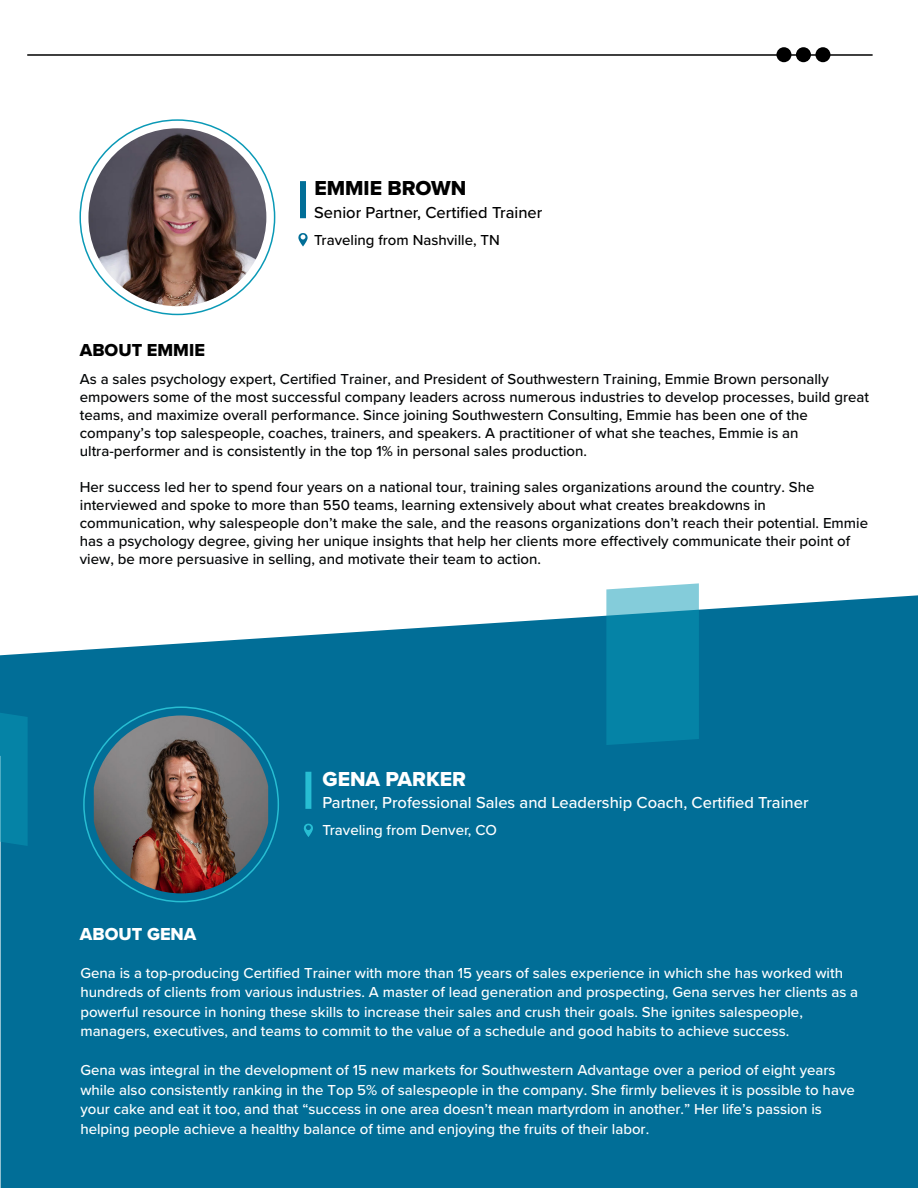
<style>
.page{position:relative;width:918px;height:1188px;background:#fff}
.page>*{position:absolute;margin:0;border:0;box-sizing:border-box;transform-origin:0 0}
.t1{font:21px "Proxima Nova Extrabld";color:#000}
.t2{font:21px "Proxima Nova Extrabld";color:#fff}
.t3{font:18px "Proxima Nova Extrabld";color:#000}
.t4{font:18px "Proxima Nova Extrabld";color:#fff}
.t5{font:500 16.5px "Proxima Nova";color:#fff}
.t6{font:500 16.5px "Proxima Nova";color:#000}
.t7{font:500 15px/18px "Proxima Nova";color:#040607}
.t8{font:500 15px/19.5px "Proxima Nova";color:#fff}
.t9{font:500 15px "Proxima Nova";color:#000}
</style>
<div class="page">
<div style="left:0;top:595px;width:918px;height:593px;background:#016e97"></div>
<hr style="left:0;top:756px;width:1px;height:432px;background:#9ac5d4">
<svg style="left:0;top:689px;width:28px;height:157px"></svg>
<svg style="left:606px;top:583px;width:93px;height:162px"></svg>
<hr style="left:27px;top:54px;width:846px;height:2px;background:#000">
<svg style="left:298px;top:233px;width:10px;height:14px"></svg>
<div style="left:300px;top:181px;width:6px;height:37px;background:#016e97"></div>
<img style="left:88px;top:128px;width:178px;height:178px;border-radius:89px">
<svg style="left:304px;top:824px;width:9px;height:13px"></svg>
<div style="left:305px;top:772px;width:6px;height:37px;background:#27bed3"></div>
<img style="left:94px;top:715px;width:174px;height:178px">
<div style="left:776px;top:47px;width:15px;height:15px;background:#000;border-radius:50%"></div>
<div style="left:796px;top:47px;width:15px;height:15px;background:#000;border-radius:50%"></div>
<div style="left:815px;top:47px;width:15px;height:15px;background:#000;border-radius:50%"></div>
<h1 class="t1" style="left:314px;top:180px;width:154px">EMMIE BROWN</h1>
<p class="t6" style="left:314px;top:205px;width:230px">Senior Partner, Certified Trainer</p>
<p class="t3" style="left:80px;top:342px;width:127px">ABOUT EMMIE</p>
<p class="t9" style="left:314px;top:233px;width:187px">Traveling from Nashville, TN</p>
<p class="t7" style="left:80px;top:371px;width:791px">As a sales psychology expert, Certified Trainer, and President of Southwestern Training, Emmie Brown personally empowers some of the most successful company leaders across numerous industries to develop processes, build great teams, and maximize overall performance. Since joining Southwestern Consulting, Emmie has been one of the company’s top salespeople, coaches, trainers, and speakers. A practitioner of what she teaches, Emmie is an ultra-performer and is consistently in the top 1% in personal sales production.</p>
<p class="t7" style="left:80px;top:479px;width:790px">Her success led her to spend four years on a national tour, training sales organizations around the country. She interviewed and spoke to more than 550 teams, learning extensively about what creates breakdowns in communication, why salespeople don’t make the sale, and the reasons organizations don’t reach their potential. Emmie has a psychology degree, giving her unique insights that help her clients more effectively communicate their point of view, be more persuasive in selling, and motivate their team to action.</p>
<h1 class="t2" style="left:323px;top:770px;width:145px">GENA PARKER</h1>
<p class="t5" style="left:322px;top:796px;width:488px">Partner, Professional Sales and Leadership Coach, Certified Trainer</p>
<p class="t4" style="left:80px;top:926px;width:118px">ABOUT GENA</p>
<p class="t8" style="left:322px;top:821px;width:176px">Traveling from Denver, CO</p>
<p class="t8" style="left:80px;top:964px;width:779px">Gena is a top-producing Certified Trainer with more than 15 years of sales experience in which she has worked with hundreds of clients from various industries. A master of lead generation and prospecting, Gena serves her clients as a powerful resource in honing these skills to increase their sales and crush their goals. She ignites salespeople, managers, executives, and teams to commit to the value of a schedule and good habits to achieve success.</p>
<p class="t8" style="left:80px;top:1061px;width:776px">Gena was integral in the development of 15 new markets for Southwestern Advantage over a period of eight years while also consistently ranking in the Top 5% of salespeople in the company. She firmly believes it is possible to have your cake and eat it too, and that “success in one area doesn’t mean martyrdom in another.” Her life’s passion is helping people achieve a healthy balance of time and enjoying the fruits of their labor.</p>
</div>
